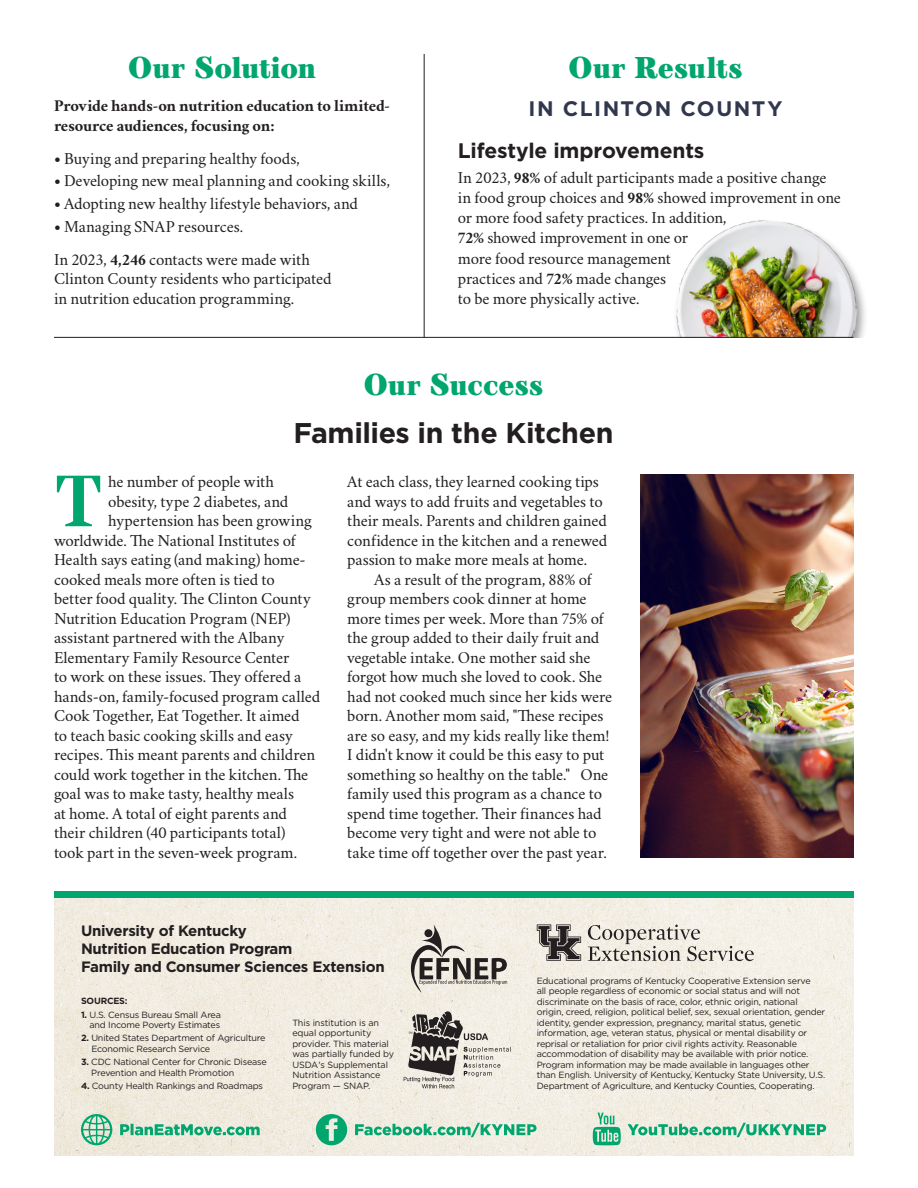
<style>
.page{position:relative;width:918px;height:1188px;background:#fff}
.page>*{position:absolute;margin:0;border:0;box-sizing:border-box;transform-origin:0 0}
.Body{font:700 72.15px "TT Barrels";color:#00a66e}
.Section_Heading{font:900 30px "TT Barrels";letter-spacing:-.005em;color:#00a66e}
.Headline{font:700 28.5px "Gotham";letter-spacing:-.015em;color:#231f20}
.Subhead{font:700 21px "Gotham";letter-spacing:-.01em;color:#231f20}
.Body_Front{font:700 21px "Gotham";letter-spacing:.07em;color:#31374e}
.Body-2{font:16.5px/19.5px "Crimson";letter-spacing:-.01em;color:#231f20}
.Body_Front-2{font:16.5px/20.1px "Crimson";letter-spacing:-.01em;color:#231f20}
.Body_Front-3{font:700 16.5px "Crimson";letter-spacing:-.01em;color:#231f20}
.Credit_box_heading{font:700 15px "Gotham";letter-spacing:-.02em;color:#231f20}
.Sources{font:9px/10.5px "Gotham";letter-spacing:-.02em;color:#231f20}
.Sources-2{font:700 9px "Gotham";letter-spacing:-.02em;color:#231f20}
.s1{font-weight:700}
</style>
<div class="page">
<img style="left:54px;top:897px;width:799px;height:259px">
<div style="left:54px;top:891px;width:799px;height:6px;background:#00a66e"></div>
<img style="left:674px;top:220px;width:191px;height:118px">
<hr style="left:424px;top:54px;width:1px;height:283px;background:#231f20">
<hr style="left:54px;top:337px;width:799px;height:1px;background:#231f20">
<svg style="left:537px;top:924px;width:217px;height:37px;background:#c2beb6"></svg>
<svg style="left:316px;top:1114px;width:31px;height:31px"></svg>
<svg style="left:355px;top:1123px;width:182px;height:14px;background:#8fcfb2"></svg>
<svg style="left:120px;top:1124px;width:140px;height:11px;background:#72c6a3"></svg>
<svg style="left:81px;top:1114px;width:31px;height:31px"></svg>
<svg style="left:628px;top:1123px;width:198px;height:14px;background:#90d0b3"></svg>
<svg style="left:593px;top:1113px;width:28px;height:32px"></svg>
<svg style="left:404px;top:1011px;width:107px;height:77px;background:#b7b3ac"></svg>
<svg style="left:411px;top:924px;width:96px;height:68px;background:#bebab2"></svg>
<img style="left:640px;top:475px;width:213px;height:383px">
<p class="Section_Heading" style="left:128px;top:50px;width:189px">Our Solution</p>
<p class="Section_Heading" style="left:569px;top:50px;width:175px">Our Results</p>
<p class="Body_Front-3" style="left:54px;top:93px;width:338px">Provide hands-on nutrition education to limited-</p>
<p class="Body_Front" style="left:529px;top:95px;width:256px">IN CLINTON COUNTY</p>
<p class="Body_Front-3" style="left:54px;top:113px;width:222px">resource audiences, focusing on:</p>
<p class="Body_Front-2" style="left:54px;top:147px;width:247px"><span class="s1">•</span> Buying and preparing healthy foods,</p>
<p class="Body_Front-2" style="left:54px;top:170px;width:338px"><span class="s1">•</span> Developing new meal planning and cooking skills,</p>
<p class="Body_Front-2" style="left:54px;top:193px;width:306px"><span class="s1">•</span> Adopting new healthy lifestyle behaviors, and</p>
<p class="Body_Front-2" style="left:54px;top:215px;width:191px"><span class="s1">•</span> Managing SNAP resources.</p>
<p class="Body_Front-2" style="left:54px;top:249px;width:279px;line-height:19.5px">In 2023, <span class="s1">4,246</span> contacts were made with<br>Clinton County residents who participated in nutrition education programming.</p>
<p class="Subhead" style="left:458px;top:137px;width:248px">Lifestyle improvements</p>
<p class="Body_Front-2" style="left:458px;top:167px;width:385px">In 2023, <span class="s1">98%</span> of adult participants made a positive change in food group choices and <span class="s1">98%</span> showed improvement in one or more food safety practices. In addition,<br><span class="s1">72%</span> showed improvement in one or<br>more food resource management<br>practices and <span class="s1">72%</span> made changes<br>to be more physically active.</p>
<p class="Section_Heading" style="left:364px;top:367px;width:181px">Our Success</p>
<p class="Headline" style="left:294px;top:414px;width:321px">Families in the Kitchen</p>
<p class="Body" style="left:54px;top:459px;width:51px">T</p>
<p class="Body-2" style="left:108px;top:471px;width:167px">he number of people with</p>
<p class="Body-2" style="left:108px;top:491px;width:182px">obesity, type 2 diabetes, and</p>
<p class="Body-2" style="left:108px;top:510px;width:205px">hypertension has been growing</p>
<p class="Body-2" style="left:54px;top:530px;width:243px">worldwide. The National Institutes of</p>
<p class="Body-2" style="left:54px;top:549px;width:253px">Health says eating (and making) home-</p>
<p class="Body-2" style="left:54px;top:569px;width:222px">cooked meals more often is tied to</p>
<p class="Body-2" style="left:54px;top:588px;width:258px">better food quality. The Clinton County</p>
<p class="Body-2" style="left:54px;top:608px;width:238px">Nutrition Education Program (NEP)</p>
<p class="Body-2" style="left:54px;top:627px;width:232px">assistant partnered with the Albany</p>
<p class="Body-2" style="left:54px;top:647px;width:237px">Elementary Family Resource Center</p>
<p class="Body-2" style="left:54px;top:666px;width:249px">to work on these issues. They offered a</p>
<p class="Body-2" style="left:54px;top:686px;width:268px">hands-on, family-focused program called</p>
<p class="Body-2" style="left:54px;top:705px;width:247px">Cook Together, Eat Together. It aimed</p>
<p class="Body-2" style="left:54px;top:725px;width:240px">to teach basic cooking skills and easy</p>
<p class="Body-2" style="left:54px;top:744px;width:263px">recipes. This meant parents and children</p>
<p class="Body-2" style="left:54px;top:764px;width:256px">could work together in the kitchen. The</p>
<p class="Body-2" style="left:54px;top:783px;width:242px">goal was to make tasty, healthy meals</p>
<p class="Body-2" style="left:54px;top:803px;width:234px">at home. A total of eight parents and</p>
<p class="Body-2" style="left:54px;top:822px;width:233px">their children (40 participants total)</p>
<p class="Body-2" style="left:54px;top:842px;width:245px">took part in the seven-week program.</p>
<p class="Body-2" style="left:347px;top:471px;width:262px">At each class, they learned cooking tips and ways to add fruits and vegetables to their meals. Parents and children gained confidence in the kitchen and a renewed passion to make more meals at home.</p>
<p class="Body-2" style="left:347px;top:569px;width:267px;text-indent:27px">As a result of the program, 88% of group members cook dinner at home more times per week. More than 75% of the group added to their daily fruit and vegetable intake. One mother said she forgot how much she loved to cook. She had not cooked much since her kids were born. Another mom said, "These recipes are so easy, and my kids really like them!<br>I didn't know it could be this easy to put something so healthy on the table." One family used this program as a chance to spend time together. Their finances had become very tight and were not able to take time off together over the past year.</p>
<p class="Credit_box_heading" style="left:81px;top:921px;width:167px">University of Kentucky</p>
<p class="Credit_box_heading" style="left:81px;top:939px;width:213px">Nutrition Education Program</p>
<p class="Credit_box_heading" style="left:81px;top:957px;width:305px">Family and Consumer Sciences Extension</p>
<p class="Sources-2" style="left:81px;top:995px;width:48px">SOURCES:</p>
<p class="Sources" style="left:81px;top:1009px;width:142px;text-align:right"><span class="s1">1.</span> U.S. Census Bureau Small Area and Income Poverty Estimates</p>
<p class="Sources" style="left:91px;top:1033px;width:176px;text-indent:-10px"><span class="s1">2.</span> United States Department of Agriculture<br>Economic Research Service</p>
<p class="Sources" style="left:91px;top:1056px;width:177px;text-indent:-10px"><span class="s1">3.</span> CDC National Center for Chronic Disease<br>Prevention and Health Promotion</p>
<p class="Sources" style="left:81px;top:1080px;width:184px"><span class="s1">4.</span> County Health Rankings and Roadmaps</p>
<p class="Sources" style="left:292px;top:1017px;width:103px">This institution is an equal opportunity provider. This material was partially funded by<br>USDA's Supplemental<br>Nutrition Assistance<br>Program — SNAP.</p>
<p class="Sources" style="left:537px;top:975px;width:290px">Educational programs of Kentucky Cooperative Extension serve<br>all people regardless of economic or social status and will not discriminate on the basis of race, color, ethnic origin, national origin, creed, religion, political belief, sex, sexual orientation, gender identity, gender expression, pregnancy, marital status, genetic information, age, veteran status, physical or mental disability or reprisal or retaliation for prior civil rights activity. Reasonable accommodation of disability may be available with prior notice.<br>Program information may be made available in languages other than English. University of Kentucky, Kentucky State University, U.S.<br>Department of Agriculture, and Kentucky Counties, Cooperating.</p>
</div>
